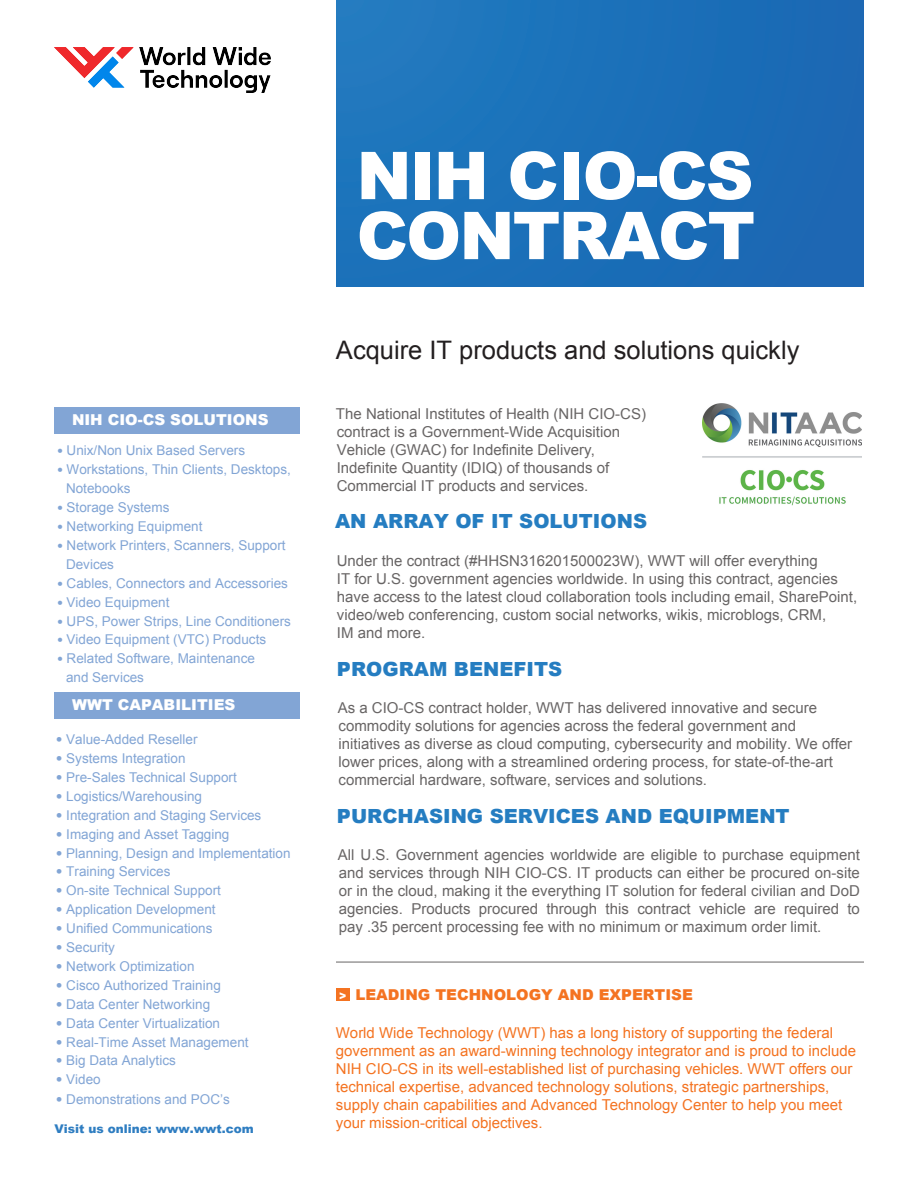
<style>
.page{position:relative;width:918px;height:1188px;background:#fff}
.page>*{position:absolute;margin:0;border:0;box-sizing:border-box;transform-origin:0 0}
.t1{font:900 66px/60px "Arial";letter-spacing:-.025em;color:#fff}
.t2{font:25.5px "Arial";color:#231f20}
.t3{font:900 19.5px "Arial";color:#257dc1}
.t4{font:15px/18px "Arial";color:#686565}
.t5{font:15px/18px "Arial";color:#f47321}
.t6{font:900 15px "Arial";color:#fff}
.t7{font:900 15px "Arial";color:#f47321}
.t8{font:13.5px/18.9px "Arial";color:#82a5d5}
.t9{font:900 12px "Arial";color:#2e7dc1}
.s1{font-family:"Calibri"}
.s2{font-family:"Calibri";font-size:15px}
.s3{font-family:"Gotham";font-size:12px;color:#fff}
</style>
<div class="page">
<div style="left:336px;top:0;width:528px;height:286px;background:#1c6fb8"></div>
<div style="left:54px;top:407px;width:246px;height:26px;background:#82a5d5"></div>
<hr style="left:336px;top:962px;width:528px;height:1px;background:#686565">
<div style="left:336px;top:988px;width:13px;height:13px;background:#f47321"></div>
<div style="left:54px;top:692px;width:246px;height:26px;background:#82a5d5"></div>
<img style="left:702px;top:403px;width:160px;height:103px">
<img style="left:54px;top:47px;width:217px;height:45px">
<p class="t6" style="left:72px;top:408px;width:198px">NIH CIO-CS SOLUTIONS</p>
<p class="t8" style="left:57px;top:441px;width:190px"><span class="s1">•</span> Unix/Non Unix Based Servers</p>
<p class="t8" style="left:66px;top:460px;width:226px;text-indent:-9px"><span class="s1">•</span> Workstations, Thin Clients, Desktops,<br>Notebooks</p>
<p class="t8" style="left:57px;top:498px;width:114px"><span class="s1">•</span> Storage Systems</p>
<p class="t8" style="left:57px;top:517px;width:147px"><span class="s1">•</span> Networking Equipment</p>
<p class="t8" style="left:66px;top:536px;width:221px;text-indent:-9px"><span class="s1">•</span> Network Printers, Scanners, Support<br>Devices</p>
<p class="t8" style="left:57px;top:574px;width:233px"><span class="s1">•</span> Cables, Connectors and Accessories</p>
<p class="t8" style="left:57px;top:593px;width:114px"><span class="s1">•</span> Video Equipment</p>
<p class="t8" style="left:57px;top:612px;width:236px"><span class="s1">•</span> UPS, Power Strips, Line Conditioners</p>
<p class="t8" style="left:57px;top:630px;width:211px"><span class="s1">•</span> Video Equipment (VTC) Products</p>
<p class="t8" style="left:66px;top:649px;width:190px;text-indent:-9px"><span class="s1">•</span> Related Software, Maintenance and Services</p>
<p class="t6" style="left:72px;top:694px;width:165px">WWT CAPABILITIES</p>
<p class="t8" style="left:55px;top:730px;width:144px"><span class="s2">•</span> Value-Added Reseller</p>
<p class="t8" style="left:55px;top:749px;width:132px"><span class="s2">•</span> Systems Integration</p>
<p class="t8" style="left:55px;top:768px;width:183px"><span class="s2">•</span> Pre-Sales Technical Support</p>
<p class="t8" style="left:55px;top:787px;width:148px"><span class="s2">•</span> Logistics/Warehousing</p>
<p class="t8" style="left:55px;top:806px;width:207px"><span class="s2">•</span> Integration and Staging Services</p>
<p class="t8" style="left:55px;top:825px;width:176px"><span class="s2">•</span> Imaging and Asset Tagging</p>
<p class="t8" style="left:55px;top:843px;width:237px"><span class="s2">•</span> Planning, Design and Implementation</p>
<p class="t8" style="left:55px;top:862px;width:117px"><span class="s2">•</span> Training Services</p>
<p class="t8" style="left:55px;top:881px;width:167px"><span class="s2">•</span> On-site Technical Support</p>
<p class="t8" style="left:55px;top:900px;width:162px"><span class="s2">•</span> Application Development</p>
<p class="t8" style="left:55px;top:919px;width:159px"><span class="s2">•</span> Unified Communications</p>
<p class="t8" style="left:55px;top:938px;width:61px"><span class="s2">•</span> Security</p>
<p class="t8" style="left:55px;top:957px;width:141px"><span class="s2">•</span> Network Optimization</p>
<p class="t8" style="left:55px;top:976px;width:167px"><span class="s2">•</span> Cisco Authorized Training</p>
<p class="t8" style="left:55px;top:995px;width:156px"><span class="s2">•</span> Data Center Networking</p>
<p class="t8" style="left:55px;top:1014px;width:166px"><span class="s2">•</span> Data Center Virtualization</p>
<p class="t8" style="left:55px;top:1032px;width:195px"><span class="s2">•</span> Real-Time Asset Management</p>
<p class="t8" style="left:55px;top:1051px;width:122px"><span class="s2">•</span> Big Data Analytics</p>
<p class="t8" style="left:55px;top:1070px;width:47px"><span class="s2">•</span> Video</p>
<p class="t8" style="left:55px;top:1090px;width:176px"><span class="s2">•</span> Demonstrations and POC’s</p>
<p class="t9" style="left:55px;top:1120px;width:201px">Visit us online: www.wwt.com</p>
<p class="t1" style="left:357px;top:144px;width:400px">NIH CIO-CS<br>CONTRACT</p>
<p class="t2" style="left:336px;top:333px;width:465px">Acquire IT products and solutions quickly</p>
<p class="t4" style="left:336px;top:405px;width:312px">The National Institutes of Health (NIH CIO-CS) contract is a Government-Wide Acquisition Vehicle (GWAC) for Indefinite Delivery, Indefinite Quantity (IDIQ) of thousands of Commercial IT products and services.</p>
<p class="t3" style="left:335px;top:507px;width:313px">AN ARRAY OF IT SOLUTIONS</p>
<p class="t4" style="left:337px;top:552px;width:522px">Under the contract (#HHSN316201500023W), WWT will offer everything<br>IT for U.S. government agencies worldwide. In using this contract, agencies have access to the latest cloud collaboration tools including email, SharePoint, video/web conferencing, custom social networks, wikis, microblogs, CRM,<br>IM and more.</p>
<p class="t3" style="left:337px;top:655px;width:227px">PROGRAM BENEFITS</p>
<p class="t4" style="left:338px;top:699px;width:516px">As a CIO-CS contract holder, WWT has delivered innovative and secure commodity solutions for agencies across the federal government and initiatives as diverse as cloud computing, cybersecurity and mobility. We offer lower prices, along with a streamlined ordering process, for state-of-the-art commercial hardware, software, services and solutions.</p>
<p class="t3" style="left:337px;top:802px;width:454px">PURCHASING SERVICES AND EQUIPMENT</p>
<p class="t4" style="left:338px;top:846px;width:524px;text-align:justify">All U.S. Government agencies worldwide are eligible to purchase equipment and services through NIH CIO-CS. IT products can either be procured on-site or in the cloud, making it the everything IT solution for federal civilian and DoD agencies. Products procured through this contract vehicle are required to pay .35 percent processing fee with no minimum or maximum order limit.</p>
<p class="t7" style="left:339px;top:984px;width:356px"><span class="s3">&gt;</span> LEADING TECHNOLOGY AND EXPERTISE</p>
<p class="t5" style="left:336px;top:1024px;width:522px">World Wide Technology (WWT) has a long history of supporting the federal government as an award-winning technology integrator and is proud to include NIH CIO-CS in its well-established list of purchasing vehicles. WWT offers our technical expertise, advanced technology solutions, strategic partnerships, supply chain capabilities and Advanced Technology Center to help you meet your mission-critical objectives.</p>
</div>
